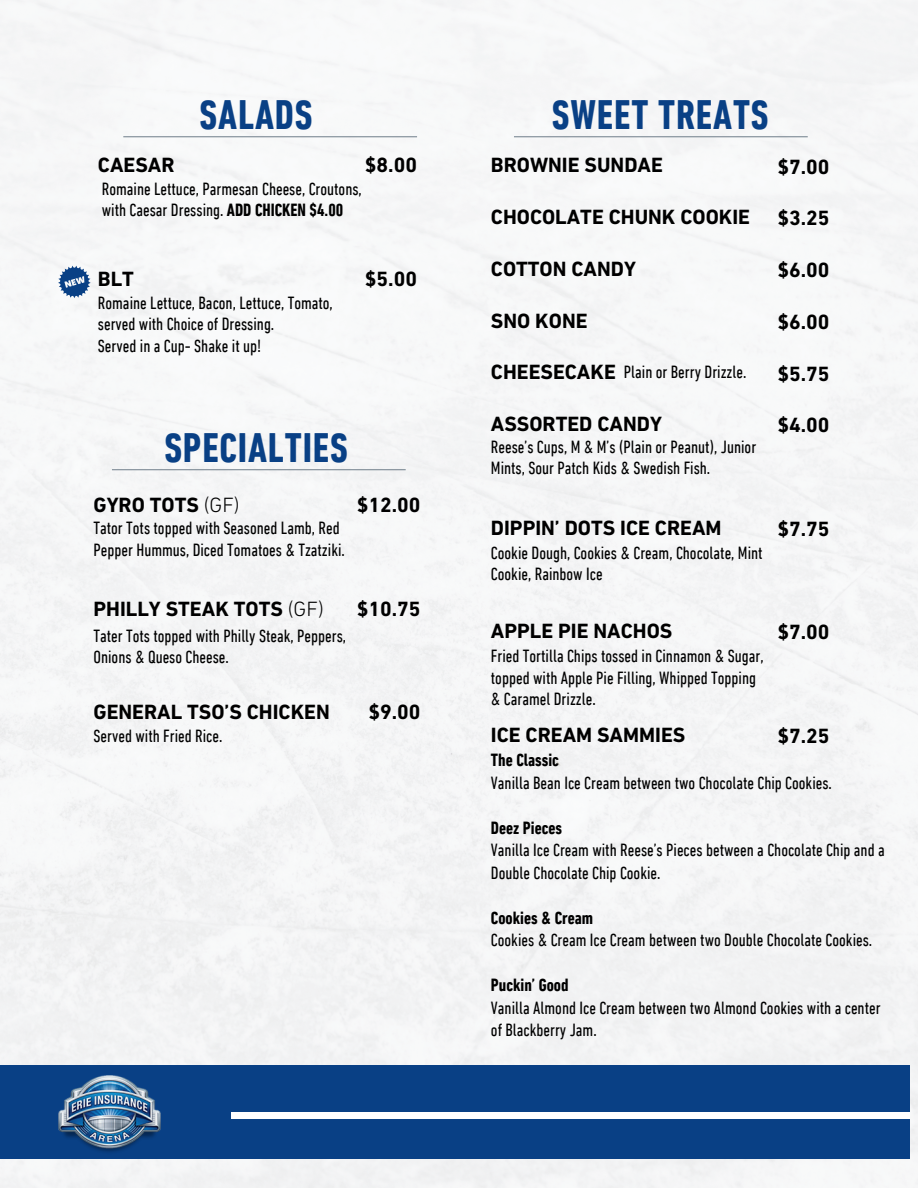
<style>
.page{position:relative;width:918px;height:1188px;background:#fff}
.page>*{position:absolute;margin:0;border:0;box-sizing:border-box;transform-origin:0 0}
.t1{font:700 condensed 42px "DIN Next LT Pro";letter-spacing:.02em;color:#094085}
.t2{font:700 21px "DIN Next LT Pro";color:#000}
.t3{font:condensed 18px/21.3px "DIN Next LT Pro";color:#000}
.t4{font:700 condensed 18px "DIN Next LT Pro";color:#000}
.s1{font-weight:700}
.s2{font-weight:300}
</style>
<div class="page">
<div style="left:0;top:1065px;width:910px;height:94px;background:#094085"></div>
<div style="left:231px;top:1112px;width:679px;height:7px;background:#fff"></div>
<img style="left:58px;top:1076px;width:102px;height:76px">
<hr style="left:514px;top:136px;width:294px;height:1px;background:#7d8a95">
<hr style="left:123px;top:136px;width:294px;height:1px;background:#7d8a95">
<hr style="left:112px;top:469px;width:294px;height:1px;background:#7d8a95">
<svg style="left:58px;top:266px;width:33px;height:32px"></svg>
<h1 class="t1" style="left:200px;top:90px;width:115px">SALADS</h1>
<h1 class="t1" style="left:552px;top:90px;width:218px">SWEET TREATS</h1>
<p class="t2" style="left:98px;top:153px;width:78px">CAESAR</p>
<p class="t2" style="left:365px;top:153px;width:54px">$8.00</p>
<p class="t3" style="left:102px;top:178px;width:262px">Romaine Lettuce, Parmesan Cheese, Croutons, with Caesar Dressing. <span class="s1">ADD CHICKEN $4.00</span></p>
<p class="t2" style="left:98px;top:267px;width:38px">BLT</p>
<p class="t2" style="left:365px;top:267px;width:54px">$5.00</p>
<p class="t3" style="left:98px;top:292px;width:236px">Romaine Lettuce, Bacon, Lettuce, Tomato, served with Choice of Dressing.<br>Served in a Cup- Shake it up!</p>
<h1 class="t1" style="left:164px;top:424px;width:185px">SPECIALTIES</h1>
<p class="t2" style="left:94px;top:493px;width:148px">GYRO TOTS <span class="s2">(GF)</span></p>
<p class="t3" style="left:94px;top:518px;width:253px">Tator Tots topped with Seasoned Lamb, Red<br>Pepper Hummus, Diced Tomatoes &amp; Tzatziki.</p>
<p class="t2" style="left:357px;top:493px;width:65px">$12.00</p>
<p class="t2" style="left:94px;top:596px;width:232px">PHILLY STEAK TOTS <span class="s2">(GF)</span></p>
<p class="t3" style="left:94px;top:625px;width:254px">Tater Tots topped with Philly Steak, Peppers,<br>Onions &amp; Queso Cheese.</p>
<p class="t2" style="left:357px;top:596px;width:65px">$10.75</p>
<p class="t2" style="left:94px;top:700px;width:238px">GENERAL TSO’S CHICKEN</p>
<p class="t3" style="left:94px;top:725px;width:130px">Served with Fried Rice.</p>
<p class="t2" style="left:368px;top:700px;width:54px">$9.00</p>
<p class="t2" style="left:491px;top:153px;width:173px">BROWNIE SUNDAE</p>
<p class="t2" style="left:491px;top:205px;width:261px">CHOCOLATE CHUNK COOKIE</p>
<p class="t2" style="left:491px;top:256px;width:146px">COTTON CANDY</p>
<p class="t2" style="left:491px;top:308px;width:98px">SNO KONE</p>
<p class="t2" style="left:491px;top:360px;width:126px">CHEESECAKE</p>
<p class="t2" style="left:491px;top:412px;width:172px">ASSORTED CANDY</p>
<p class="t3" style="left:624px;top:362px;width:124px">Plain or Berry Drizzle.</p>
<p class="t3" style="left:491px;top:436px;width:267px">Reese’s Cups, M &amp; M’s (Plain or Peanut), Junior<br>Mints, Sour Patch Kids &amp; Swedish Fish.</p>
<p class="t2" style="left:777px;top:154px;width:54px">$7.00</p>
<p class="t2" style="left:777px;top:206px;width:54px">$3.25</p>
<p class="t2" style="left:777px;top:258px;width:54px">$6.00</p>
<p class="t2" style="left:777px;top:309px;width:54px">$6.00</p>
<p class="t2" style="left:777px;top:361px;width:54px">$5.75</p>
<p class="t2" style="left:777px;top:413px;width:54px">$4.00</p>
<p class="t2" style="left:491px;top:515px;width:232px">DIPPIN’ DOTS ICE CREAM</p>
<p class="t3" style="left:491px;top:542px;width:273px">Cookie Dough, Cookies &amp; Cream, Chocolate, Mint<br>Cookie, Rainbow Ice</p>
<p class="t2" style="left:777px;top:516px;width:54px">$7.75</p>
<p class="t2" style="left:491px;top:619px;width:183px">APPLE PIE NACHOS</p>
<p class="t3" style="left:491px;top:646px;width:274px">Fried Tortilla Chips tossed in Cinnamon &amp; Sugar, topped with Apple Pie Filling, Whipped Topping &amp; Caramel Drizzle.</p>
<p class="t2" style="left:491px;top:722px;width:196px">ICE CREAM SAMMIES</p>
<p class="t2" style="left:777px;top:620px;width:54px">$7.00</p>
<p class="t2" style="left:777px;top:723px;width:54px">$7.25</p>
<p class="t4" style="left:491px;top:750px;width:69px">The Classic</p>
<p class="t3" style="left:491px;top:772px;width:343px">Vanilla Bean Ice Cream between two Chocolate Chip Cookies.</p>
<p class="t4" style="left:491px;top:817px;width:73px">Deez Pieces</p>
<p class="t3" style="left:491px;top:839px;width:395px;line-height:22.5px">Vanilla Ice Cream with Reese’s Pieces between a Chocolate Chip and a<br>Double Chocolate Chip Cookie.</p>
<p class="t4" style="left:491px;top:907px;width:104px">Cookies &amp; Cream</p>
<p class="t3" style="left:491px;top:929px;width:383px">Cookies &amp; Cream Ice Cream between two Double Chocolate Cookies.</p>
<p class="t4" style="left:491px;top:975px;width:79px">Puckin’ Good</p>
<p class="t3" style="left:491px;top:996px;width:391px;line-height:22.5px">Vanilla Almond Ice Cream between two Almond Cookies with a center of Blackberry Jam.</p>
</div>
